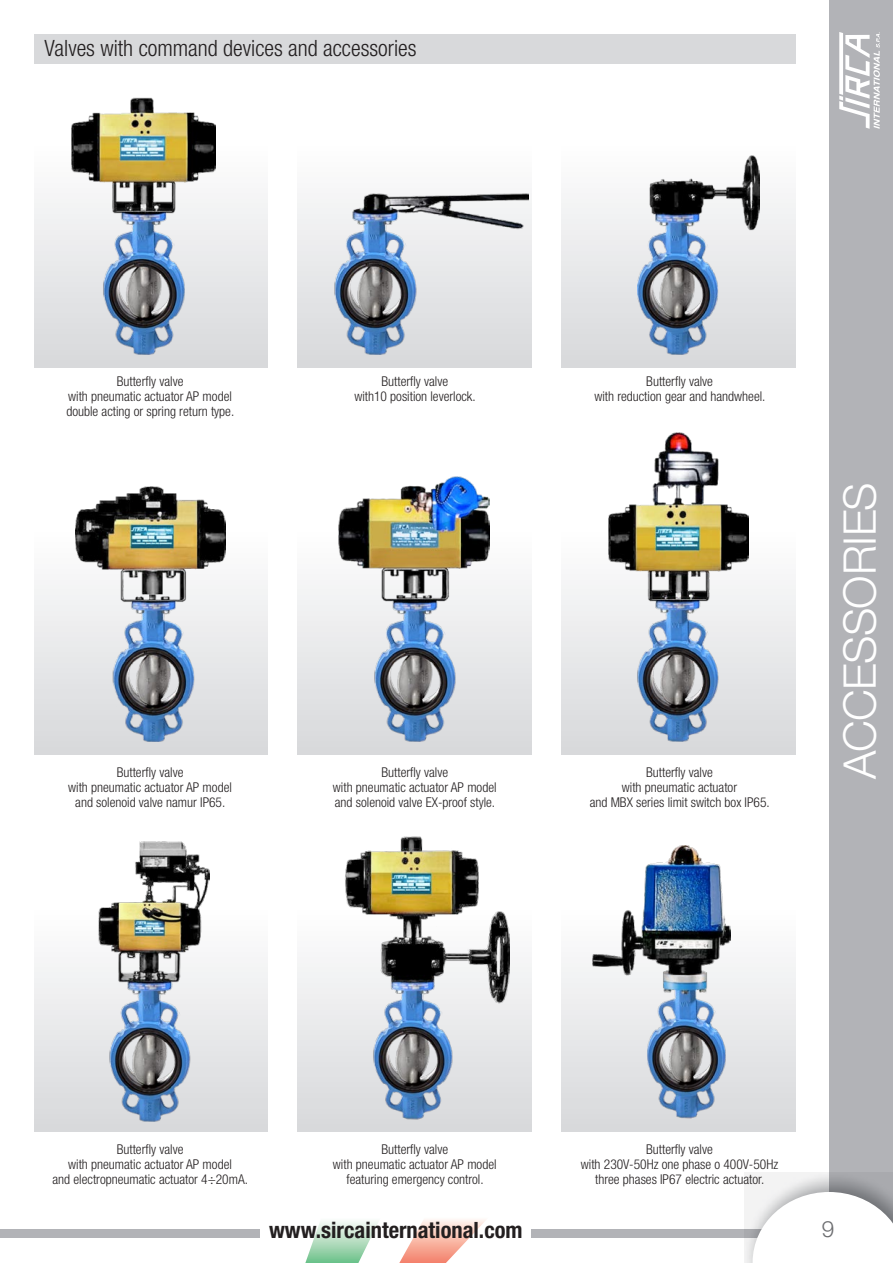
<style>
.page{position:relative;width:893px;height:1263px;background:#fff}
.page>*{position:absolute;margin:0;border:0;box-sizing:border-box;transform-origin:0 0}
.t1{font:300 45px "Helvetica Neue LT Std";letter-spacing:-.01em;color:#fff}
.t2{font:300 condensed 22.5px "Helvetica Neue LT Std";color:#231f20}
.t3{font:700 condensed 22.5px "Helvetica Neue LT Std";color:#231f20}
.t4{font:300 22.5px "Helvetica Neue LT Std";color:#6c6d70}
.t5{font:300 condensed 13.5px/15px "Helvetica Neue LT Std";color:#231f20;text-align:center}
</style>
<div class="page">
<div style="left:829px;top:0;width:64px;height:1263px;background:#b2b3b7"></div>
<div style="left:531px;top:1229px;width:290px;height:9px;background:#b2b3b7"></div>
<div style="left:0;top:1229px;width:259px;height:9px;background:#b2b3b7"></div>
<svg style="left:839px;top:32px;width:41px;height:97px"></svg>
<svg style="left:744px;top:1172px;width:146px;height:91px"></svg>
<svg style="left:753px;top:1192px;width:140px;height:71px"></svg>
<svg style="left:305px;top:1221px;width:73px;height:42px"></svg>
<svg style="left:399px;top:1220px;width:86px;height:43px"></svg>
<div style="left:34px;top:34px;width:761px;height:30px;background:#d8d9db"></div>
<div style="left:34px;top:906px;width:234px;height:226px;background:linear-gradient(to bottom,#fff,#d7d8db)"></div>
<div style="left:34px;top:529px;width:234px;height:225px;background:linear-gradient(to bottom,#fff,#d7d8da)"></div>
<div style="left:34px;top:142px;width:234px;height:226px;background:linear-gradient(to bottom,#fff,#d7d8da)"></div>
<div style="left:561px;top:906px;width:234px;height:226px;background:linear-gradient(to bottom,#fff,#d7d8db)"></div>
<div style="left:561px;top:529px;width:234px;height:225px;background:linear-gradient(to bottom,#fffeff,#d7d8da)"></div>
<div style="left:561px;top:142px;width:234px;height:226px;background:linear-gradient(to bottom,#fff,#d7d8da)"></div>
<div style="left:298px;top:906px;width:233px;height:226px;background:linear-gradient(to bottom,#fff,#d7d8db)"></div>
<div style="left:298px;top:529px;width:233px;height:225px;background:linear-gradient(to bottom,#fefefe,#d7d8db)"></div>
<div style="left:298px;top:142px;width:233px;height:226px;background:linear-gradient(to bottom,#fff,#d7d8da)"></div>
<img style="left:71px;top:97px;width:144px;height:257px">
<img style="left:333px;top:193px;width:196px;height:161px">
<img style="left:637px;top:155px;width:123px;height:199px">
<img style="left:75px;top:486px;width:150px;height:255px">
<img style="left:339px;top:476px;width:150px;height:265px">
<img style="left:608px;top:433px;width:140px;height:308px">
<img style="left:98px;top:841px;width:111px;height:281px">
<img style="left:345px;top:836px;width:165px;height:286px">
<img style="left:592px;top:846px;width:139px;height:274px">
<h2 class="t2" style="left:45px;top:36px;width:373px">Valves with command devices and accessories</h2>
<p class="t5" style="left:66px;top:374px;width:169px">Butterfly valve<br>with pneumatic actuator AP model double acting or spring return type.</p>
<p class="t5" style="left:354px;top:374px;width:123px">Butterfly valve<br>with10 position leverlock.</p>
<p class="t5" style="left:594px;top:374px;width:173px">Butterfly valve<br>with reduction gear and handwheel.</p>
<p class="t5" style="left:68px;top:765px;width:165px">Butterfly valve<br>with pneumatic actuator AP model and solenoid valve namur IP65.</p>
<p class="t5" style="left:333px;top:765px;width:165px">Butterfly valve<br>with pneumatic actuator AP model and solenoid valve EX-proof style.</p>
<p class="t5" style="left:590px;top:765px;width:182px">Butterfly valve<br>with pneumatic actuator<br>and MBX series limit switch box IP65.</p>
<h1 class="t1" style="left:832px;top:779px;width:298px;rotate:-90deg">ACCESSORIES</h1>
<p class="t5" style="left:53px;top:1142px;width:197px">Butterfly valve<br>with pneumatic actuator AP model<br>and electropneumatic actuator 4÷20mA.</p>
<p class="t5" style="left:333px;top:1142px;width:165px">Butterfly valve<br>with pneumatic actuator AP model featuring emergency control.</p>
<p class="t5" style="left:581px;top:1142px;width:199px">Butterfly valve<br>with 230V-50Hz one phase o 400V-50Hz three phases IP67 electric actuator.</p>
<h2 class="t3" style="left:269px;top:1216px;width:255px">www.sircainternational.com</h2>
<h2 class="t4" style="left:822px;top:1215px;width:14px">9</h2>
</div>
